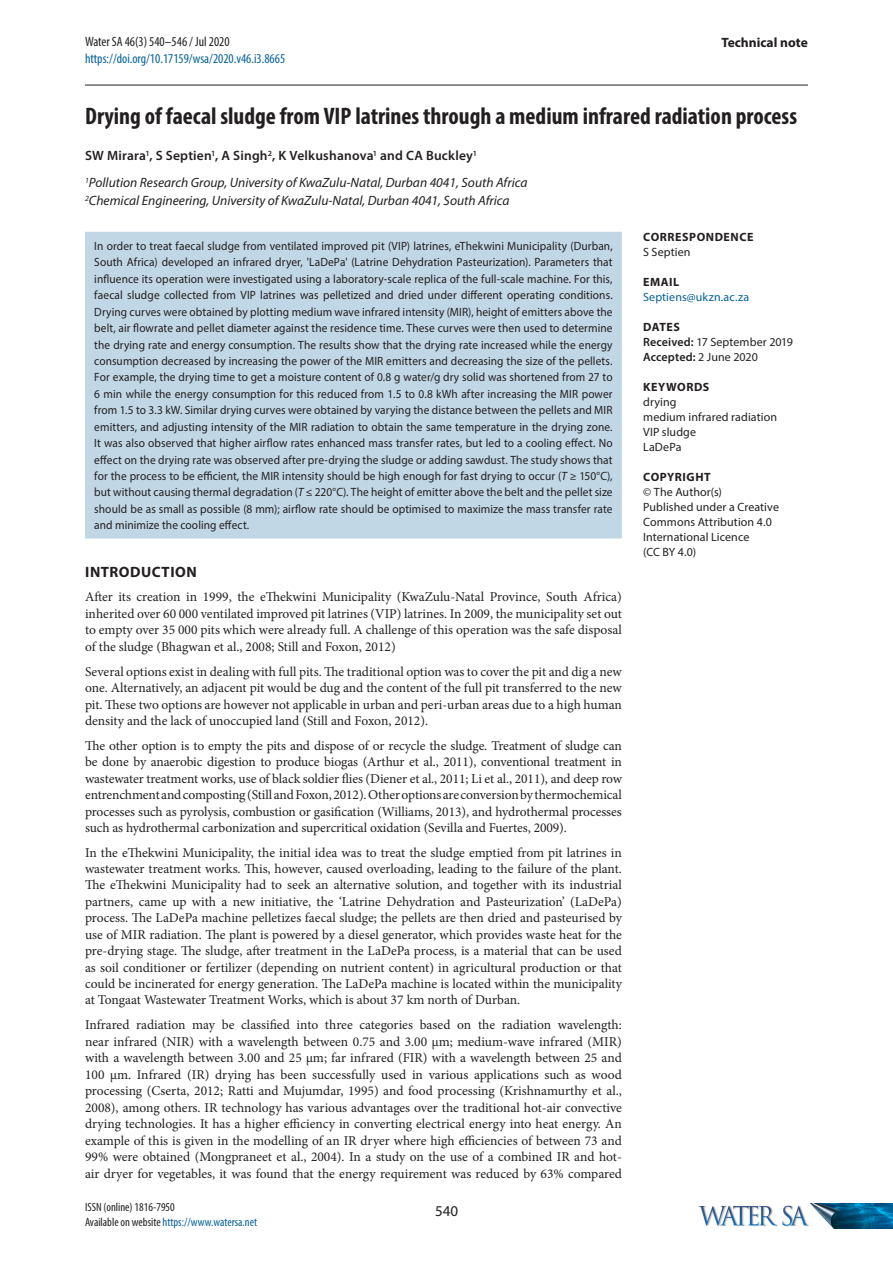
<style>
.page{position:relative;width:893px;height:1263px;background:#fff}
.page>*{position:absolute;margin:0;border:0;box-sizing:border-box;transform-origin:0 0}
.Article_title{font:700 condensed 24px "Myriad Pro";color:#231f20}
.t1{font:700 15px "Myriad Pro";letter-spacing:.035em;color:#231f20}
.t2{font:15px "Myriad Pro";color:#231f20}
.Paragraph_Text{font:13.5px/16.5px "Minion Pro";letter-spacing:-.005em;color:#231f20;text-align:justify}
.Affiliation{font:italic 13.5px "Myriad Pro";color:#231f20}
.Author{font:600 13.5px "Myriad Pro";letter-spacing:.015em;color:#231f20}
.t3{font:condensed 13.5px "Myriad Pro";color:#056199}
.t4{font:condensed 13.5px "Myriad Pro";color:#231f20}
.t5{font:700 13.5px "Myriad Pro";color:#231f20}
.Abstract{font:12px/16.4px "Myriad Pro";letter-spacing:.005em;color:#231f20;text-align:justify;scale:.95 1}
.Metadata_-_Body{font:12px/15px "Myriad Pro";letter-spacing:.01em;color:#231f20}
.MPFooter_-_Left{font:condensed 12px "Myriad Pro";color:#056199}
.Metadata_-_Heading{font:700 12px "Myriad Pro";letter-spacing:.045em;color:#231f20}
.Metadata_-_Dates{font:12px "Myriad Pro";letter-spacing:.01em;color:#231f20}
.MPFooter_-_Left-2{font:condensed 12px "Myriad Pro";color:#231f20}
.Metadata_-_Body-2{font:12px "Myriad Pro";letter-spacing:.01em;color:#056199}
.Metadata_-_Dates-2{font:600 12px "Myriad Pro";letter-spacing:.005em;color:#231f20}
.s1{font-style:italic}
.s2{color:#231f20}
.s3{font-weight:600}
.s4{font-weight:400}
</style>
<div class="page">
<hr style="left:85px;top:85px;width:723px;height:1px;background:#231f20">
<img style="left:698px;top:1203px;width:195px;height:26px">
<div style="left:86px;top:232px;width:535px;height:306px;background:#c1d7e6"></div>
<hr style="left:85px;top:232px;width:537px;height:1px;background:#c1d7e6">
<hr style="left:85px;top:233px;width:2px;height:304px;background:#c1d7e6">
<hr style="left:620px;top:233px;width:2px;height:304px;background:#c1d7e6">
<hr style="left:85px;top:537px;width:537px;height:1px;background:#c1d7e6">
<p class="t4" style="left:85px;top:34px;width:146px">Water SA 46(3) 540–546 / Jul 2020</p>
<p class="t3" style="left:85px;top:50px;width:202px">https://doi.org/10.17159/wsa/2020.v46.i3.8665</p>
<p class="t5" style="left:721px;top:34px;width:88px">Technical note</p>
<p class="Article_title" style="left:85px;top:101px;width:714px">Drying of faecal sludge from VIP latrines through a medium infrared radiation process</p>
<p class="Author" style="left:85px;top:147px;width:394px">SW Mirara<sup>1</sup>, S Septien<sup>1</sup>, A Singh<sup>2</sup>, K Velkushanova<sup>1</sup> and CA Buckley<sup>1</sup></p>
<p class="Affiliation" style="left:85px;top:174px;width:444px"><sup>1</sup>Pollution Research Group, University of KwaZulu-Natal, Durban 4041, South Africa</p>
<p class="Affiliation" style="left:85px;top:192px;width:426px"><sup>2</sup>Chemical Engineering, University of KwaZulu-Natal, Durban 4041, South Africa</p>
<p class="Abstract" style="left:94px;top:238px;width:547px">In order to treat faecal sludge from ventilated improved pit (VIP) latrines, eThekwini Municipality (Durban, South Africa) developed an infrared dryer, 'LaDePa' (Latrine Dehydration Pasteurization). Parameters that influence its operation were investigated using a laboratory-scale replica of the full-scale machine. For this, faecal sludge collected from VIP latrines was pelletized and dried under different operating conditions.<br>Drying curves were obtained by plotting medium wave infrared intensity (MIR), height of emitters above the belt, air flowrate and pellet diameter against the residence time. These curves were then used to determine the drying rate and energy consumption. The results show that the drying rate increased while the energy consumption decreased by increasing the power of the MIR emitters and decreasing the size of the pellets.<br>For example, the drying time to get a moisture content of 0.8 g water/g dry solid was shortened from 27 to 6 min while the energy consumption for this reduced from 1.5 to 0.8 kWh after increasing the MIR power from 1.5 to 3.3 kW. Similar drying curves were obtained by varying the distance between the pellets and MIR emitters, and adjusting intensity of the MIR radiation to obtain the same temperature in the drying zone.<br>It was also observed that higher airflow rates enhanced mass transfer rates, but led to a cooling effect. No effect on the drying rate was observed after pre-drying the sludge or adding sawdust. The study shows that for the process to be efficient, the MIR intensity should be high enough for fast drying to occur (<span class="s1">T</span> ≥ 150°C), but without causing thermal degradation (<span class="s1">T</span> ≤ 220°C). The height of emitter above the belt and the pellet size should be as small as possible (8 mm); airflow rate should be optimised to maximize the mass transfer rate and minimize the cooling effect.</p>
<h1 class="t1" style="left:85px;top:562px;width:113px">INTRODUCTION</h1>
<p class="Paragraph_Text" style="left:85px;top:589px;width:538px">After its creation in 1999, the eThekwini Municipality (KwaZulu-Natal Province, South Africa) inherited over 60 000 ventilated improved pit latrines (VIP) latrines. In 2009, the municipality set out to empty over 35 000 pits which were already full. A challenge of this operation was the safe disposal of the sludge (Bhagwan et al., 2008; Still and Foxon, 2012)</p>
<p class="Paragraph_Text" style="left:85px;top:663px;width:538px">Several options exist in dealing with full pits. The traditional option was to cover the pit and dig a new one. Alternatively, an adjacent pit would be dug and the content of the full pit transferred to the new pit. These two options are however not applicable in urban and peri-urban areas due to a high human density and the lack of unoccupied land (Still and Foxon, 2012).</p>
<p class="Paragraph_Text" style="left:85px;top:737px;width:538px">The other option is to empty the pits and dispose of or recycle the sludge. Treatment of sludge can be done by anaerobic digestion to produce biogas (Arthur et al., 2011), conventional treatment in wastewater treatment works, use of black soldier flies (Diener et al., 2011; Li et al., 2011), and deep row entrenchment and composting (Still and Foxon, 2012). Other options are conversion by thermochemical processes such as pyrolysis, combustion or gasification (Williams, 2013), and hydrothermal processes such as hydrothermal carbonization and supercritical oxidation (Sevilla and Fuertes, 2009).</p>
<p class="Paragraph_Text" style="left:85px;top:844px;width:538px">In the eThekwini Municipality, the initial idea was to treat the sludge emptied from pit latrines in wastewater treatment works. This, however, caused overloading, leading to the failure of the plant.<br>The eThekwini Municipality had to seek an alternative solution, and together with its industrial partners, came up with a new initiative, the ‘Latrine Dehydration and Pasteurization’ (LaDePa) process. The LaDePa machine pelletizes faecal sludge; the pellets are then dried and pasteurised by use of MIR radiation. The plant is powered by a diesel generator, which provides waste heat for the pre-drying stage. The sludge, after treatment in the LaDePa process, is a material that can be used as soil conditioner or fertilizer (depending on nutrient content) in agricultural production or that could be incinerated for energy generation. The LaDePa machine is located within the municipality at Tongaat Wastewater Treatment Works, which is about 37 km north of Durban.</p>
<p class="Paragraph_Text" style="left:85px;top:1017px;width:538px">Infrared radiation may be classified into three categories based on the radiation wavelength: near infrared (NIR) with a wavelength between 0.75 and 3.00 μm; medium-wave infrared (MIR) with a wavelength between 3.00 and 25 μm; far infrared (FIR) with a wavelength between 25 and 100 μm. Infrared (IR) drying has been successfully used in various applications such as wood processing (Cserta, 2012; Ratti and Mujumdar, 1995) and food processing (Krishnamurthy et al., 2008), among others. IR technology has various advantages over the traditional hot-air convective drying technologies. It has a higher efficiency in converting electrical energy into heat energy. An example of this is given in the modelling of an IR dryer where high efficiencies of between 73 and 99% were obtained (Mongpraneet et al., 2004). In a study on the use of a combined IR and hot&shy;air dryer for vegetables, it was found that the energy requirement was reduced by 63% compared</p>
<p class="MPFooter_-_Left-2" style="left:85px;top:1200px;width:91px">ISSN (online) 1816-7950</p>
<p class="MPFooter_-_Left" style="left:85px;top:1215px;width:174px"><span class="s2">Available on website</span> https://www.watersa.net</p>
<p class="t2" style="left:435px;top:1201px;width:25px">540</p>
<p class="Metadata_-_Heading" style="left:643px;top:229px;width:112px">CORRESPONDENCE</p>
<p class="Metadata_-_Body" style="left:643px;top:244px;width:49px">S Septien</p>
<p class="Metadata_-_Heading" style="left:643px;top:274px;width:38px">EMAIL</p>
<p class="Metadata_-_Body-2" style="left:643px;top:289px;width:108px">Septiens@ukzn.ac.za</p>
<p class="Metadata_-_Heading" style="left:643px;top:319px;width:38px">DATES</p>
<p class="Metadata_-_Dates" style="left:643px;top:334px;width:151px"><span class="s3">Received:</span> 17 September 2019</p>
<p class="Metadata_-_Dates-2" style="left:643px;top:349px;width:116px">Accepted: <span class="s4">2 June 2020</span></p>
<p class="Metadata_-_Heading" style="left:643px;top:379px;width:68px">KEYWORDS</p>
<p class="Metadata_-_Body" style="left:643px;top:394px;width:35px">drying</p>
<p class="Metadata_-_Body" style="left:643px;top:409px;width:135px">medium infrared radiation</p>
<p class="Metadata_-_Body" style="left:643px;top:424px;width:54px">VIP sludge</p>
<p class="Metadata_-_Body" style="left:643px;top:439px;width:40px">LaDePa</p>
<p class="Metadata_-_Heading" style="left:643px;top:469px;width:69px">COPYRIGHT</p>
<p class="Metadata_-_Body" style="left:643px;top:484px;width:80px">© The Author(s)</p>
<p class="Metadata_-_Body" style="left:643px;top:499px;width:137px">Published under a Creative<br>Commons Attribution 4.0<br>International Licence<br>(CC BY 4.0)</p>
</div>
